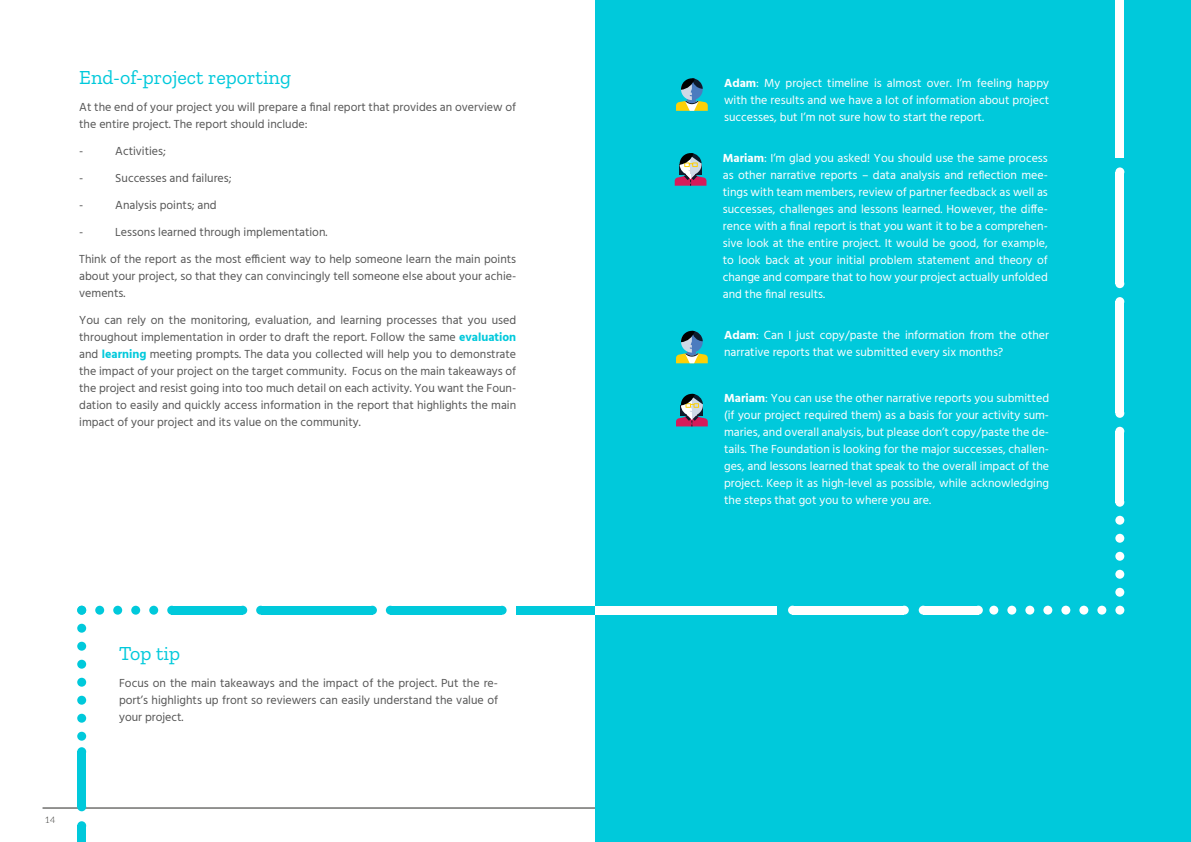
<style>
.page{position:relative;width:1191px;height:842px;background:#fff}
.page>*{position:absolute;margin:0;border:0;box-sizing:border-box;transform-origin:0 0}
.t1{font:20px "Zilla Slab";color:#00c9db}
.t2{font:12px/17px "Hind";color:#fff;text-align:justify}
.t3{font:12px/17px "Hind";color:#565656;text-align:justify}
.t4{font:300 9px "Lato";color:#282826}
.s1{font-weight:700;color:#00c9db}
.s2{font-weight:700}
</style>
<div class="page">
<hr style="left:43px;top:808px;width:552px;height:1px;background:#282826">
<div style="left:516px;top:606px;width:149px;height:9px;background:#00c9db"></div>
<div style="left:95px;top:606px;width:9px;height:9px;background:#00c9db;border-radius:50%"></div>
<div style="left:113px;top:606px;width:9px;height:9px;background:#00c9db;border-radius:50%"></div>
<div style="left:131px;top:606px;width:9px;height:9px;background:#00c9db;border-radius:50%"></div>
<div style="left:149px;top:606px;width:9px;height:9px;background:#00c9db;border-radius:50%"></div>
<div style="left:167px;top:606px;width:9px;height:9px;background:#00c9db;border-radius:50%"></div>
<div style="left:172px;top:606px;width:71px;height:9px;background:#00c9db"></div>
<div style="left:238px;top:606px;width:9px;height:9px;background:#00c9db;border-radius:50%"></div>
<div style="left:390px;top:606px;width:112px;height:9px;background:#00c9db"></div>
<div style="left:261px;top:606px;width:111px;height:9px;background:#00c9db"></div>
<div style="left:497px;top:606px;width:9px;height:9px;background:#00c9db;border-radius:50%"></div>
<div style="left:386px;top:606px;width:9px;height:9px;background:#00c9db;border-radius:50%"></div>
<div style="left:368px;top:606px;width:9px;height:9px;background:#00c9db;border-radius:50%"></div>
<div style="left:256px;top:606px;width:9px;height:9px;background:#00c9db;border-radius:50%"></div>
<div style="left:77px;top:802px;width:9px;height:9px;background:#00c9db;border-radius:50%"></div>
<div style="left:77px;top:752px;width:9px;height:55px;background:#00c9db"></div>
<div style="left:77px;top:747px;width:9px;height:9px;background:#00c9db;border-radius:50%"></div>
<div style="left:77px;top:606px;width:9px;height:9px;background:#00c9db;border-radius:50%"></div>
<div style="left:77px;top:624px;width:9px;height:9px;background:#00c9db;border-radius:50%"></div>
<div style="left:77px;top:642px;width:9px;height:9px;background:#00c9db;border-radius:50%"></div>
<div style="left:77px;top:660px;width:9px;height:9px;background:#00c9db;border-radius:50%"></div>
<div style="left:77px;top:678px;width:9px;height:9px;background:#00c9db;border-radius:50%"></div>
<div style="left:77px;top:696px;width:9px;height:9px;background:#00c9db;border-radius:50%"></div>
<div style="left:77px;top:714px;width:9px;height:9px;background:#00c9db;border-radius:50%"></div>
<div style="left:77px;top:732px;width:9px;height:9px;background:#00c9db;border-radius:50%"></div>
<div style="left:77px;top:826px;width:9px;height:16px;background:#00c9db"></div>
<div style="left:77px;top:821px;width:9px;height:9px;background:#00c9db;border-radius:50%"></div>
<div style="left:595px;top:0;width:596px;height:842px;background:#00c9db"></div>
<div style="left:792px;top:606px;width:112px;height:9px;background:#fff"></div>
<div style="left:595px;top:606px;width:181px;height:9px;background:#fff"></div>
<svg style="left:918px;top:606px;width:9px;height:9px"></svg>
<div style="left:923px;top:606px;width:55px;height:9px;background:#fff"></div>
<div style="left:974px;top:606px;width:8px;height:9px;background:#fff;border-radius:50%"></div>
<div style="left:1115px;top:606px;width:9px;height:9px;background:#fff;border-radius:50%"></div>
<div style="left:1097px;top:606px;width:9px;height:9px;background:#fff;border-radius:50%"></div>
<div style="left:1079px;top:606px;width:9px;height:9px;background:#fff;border-radius:50%"></div>
<div style="left:1061px;top:606px;width:9px;height:9px;background:#fff;border-radius:50%"></div>
<div style="left:1043px;top:606px;width:9px;height:9px;background:#fff;border-radius:50%"></div>
<div style="left:1025px;top:606px;width:9px;height:9px;background:#fff;border-radius:50%"></div>
<div style="left:1007px;top:606px;width:9px;height:9px;background:#fff;border-radius:50%"></div>
<div style="left:989px;top:606px;width:9px;height:9px;background:#fff;border-radius:50%"></div>
<div style="left:900px;top:606px;width:8px;height:9px;background:#fff;border-radius:50%"></div>
<div style="left:788px;top:606px;width:9px;height:9px;background:#fff;border-radius:50%"></div>
<div style="left:1115px;top:0;width:9px;height:157px;background:#fff"></div>
<div style="left:1115px;top:588px;width:9px;height:9px;background:#fff;border-radius:50%"></div>
<div style="left:1115px;top:570px;width:9px;height:9px;background:#fff;border-radius:50%"></div>
<div style="left:1115px;top:552px;width:9px;height:9px;background:#fff;border-radius:50%"></div>
<div style="left:1115px;top:534px;width:9px;height:9px;background:#fff;border-radius:50%"></div>
<div style="left:1115px;top:516px;width:9px;height:9px;background:#fff;border-radius:50%"></div>
<div style="left:1115px;top:498px;width:9px;height:9px;background:#fff;border-radius:50%"></div>
<div style="left:1115px;top:431px;width:9px;height:71px;background:#fff"></div>
<div style="left:1115px;top:427px;width:9px;height:9px;background:#fff;border-radius:50%"></div>
<div style="left:1115px;top:172px;width:9px;height:112px;background:#fff"></div>
<div style="left:1115px;top:302px;width:9px;height:111px;background:#fff"></div>
<div style="left:1115px;top:167px;width:9px;height:9px;background:#fff;border-radius:50%"></div>
<div style="left:1115px;top:279px;width:9px;height:9px;background:#fff;border-radius:50%"></div>
<div style="left:1115px;top:297px;width:9px;height:9px;background:#fff;border-radius:50%"></div>
<div style="left:1115px;top:409px;width:9px;height:9px;background:#fff;border-radius:50%"></div>
<svg style="left:674px;top:153px;width:32px;height:33px"></svg>
<svg style="left:676px;top:78px;width:32px;height:33px"></svg>
<svg style="left:676px;top:394px;width:32px;height:32px"></svg>
<svg style="left:676px;top:331px;width:32px;height:32px"></svg>
<h1 class="t1" style="left:79px;top:67px;width:213px">End-of-project reporting</h1>
<p class="t3" style="left:79px;top:100px;width:438px">At the end of your project you will prepare a final report that provides an overview of the entire project. The report should include:</p>
<p class="t3" style="left:79px;top:144px;width:6px">-</p>
<p class="t3" style="left:115px;top:144px;width:52px">Activities;</p>
<p class="t3" style="left:79px;top:171px;width:6px">-</p>
<p class="t3" style="left:115px;top:171px;width:118px">Successes and failures;</p>
<p class="t3" style="left:79px;top:198px;width:6px">-</p>
<p class="t3" style="left:115px;top:198px;width:103px">Analysis points; and</p>
<p class="t3" style="left:79px;top:225px;width:6px">-</p>
<p class="t3" style="left:115px;top:225px;width:214px">Lessons learned through implementation.</p>
<p class="t3" style="left:79px;top:252px;width:438px">Think of the report as the most efficient way to help someone learn the main points about your project, so that they can convincingly tell someone else about your achie&shy;vements.</p>
<p class="t3" style="left:79px;top:313px;width:438px">You can rely on the monitoring, evaluation, and learning processes that you used throughout implementation in order to draft the report. Follow the same <span class="s1">evaluation </span>and <span class="s1">learning</span> meeting prompts. The data you collected will help you to demonstrate the impact of your project on the target community. Focus on the main takeaways of the project and resist going into too much detail on each activity. You want the Foun&shy;dation to easily and quickly access information in the report that highlights the main impact of your project and its value on the community.</p>
<p class="t4" style="left:45px;top:814px;width:12px">14</p>
<h1 class="t1" style="left:119px;top:643px;width:62px">Top tip</h1>
<p class="t3" style="left:119px;top:675px;width:380px">Focus on the main takeaways and the impact of the project. Put the re&shy;port’s highlights up front so reviewers can easily understand the value of your project.</p>
<p class="t2" style="left:724px;top:75px;width:326px"><span class="s2">Adam</span>: My project timeline is almost over. I’m feeling happy with the results and we have a lot of information about project successes, but I’m not sure how to start the report.</p>
<p class="t2" style="left:723px;top:150px;width:326px"><span class="s2">Mariam</span>: I’m glad you asked! You should use the same process as other narrative reports – data analysis and reflection mee&shy;tings with team members, review of partner feedback as well as successes, challenges and lessons learned. However, the diffe&shy;rence with a final report is that you want it to be a comprehen&shy;sive look at the entire project. It would be good, for example, to look back at your initial problem statement and theory of change and compare that to how your project actually unfolded and the final results.</p>
<p class="t2" style="left:724px;top:328px;width:326px"><span class="s2">Adam</span>: Can I just copy/paste the information from the other narrative reports that we submitted every six months?</p>
<p class="t2" style="left:724px;top:391px;width:326px"><span class="s2">Mariam</span>: You can use the other narrative reports you submitted (if your project required them) as a basis for your activity sum&shy;maries, and overall analysis, but please don’t copy/paste the de&shy;tails. The Foundation is looking for the major successes, challen&shy;ges, and lessons learned that speak to the overall impact of the project. Keep it as high-level as possible, while acknowledging the steps that got you to where you are.</p>
</div>
